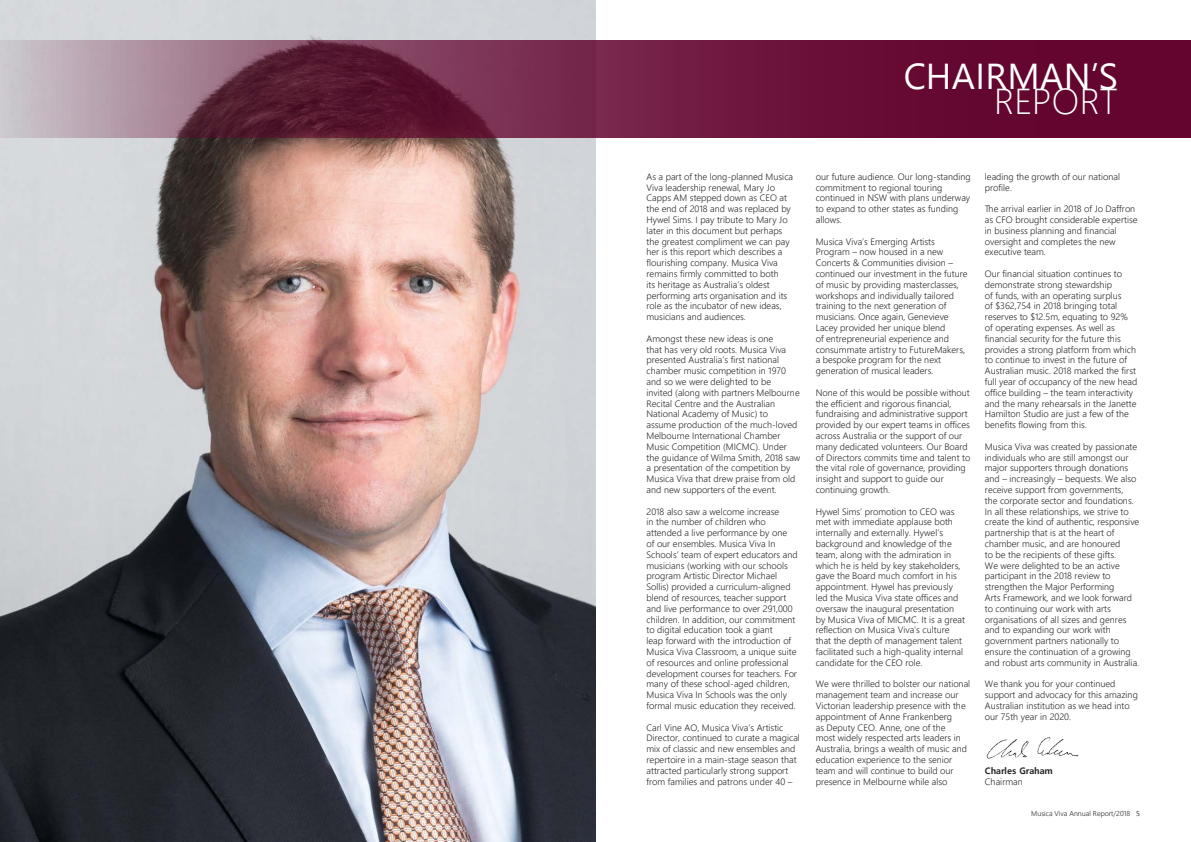
<style>
.page{position:relative;width:1191px;height:842px;background:#fff}
.page>*{position:absolute;margin:0;border:0;box-sizing:border-box;transform-origin:0 0}
.AAA_Head{font:36px "Segoe UI";letter-spacing:.01em;color:#fff}
.AAA_Head-2{font:300 36px "Segoe UI";letter-spacing:.005em;color:#fff}
.t1{font:300 9px/10.8px "Malgun Gothic";color:#231f20}
.t2{font:700 9px "Malgun Gothic";color:#231f20}
.t3{font:300 7px "Malgun Gothic";color:#231f20}
.s1{font-weight:400}
</style>
<div class="page">
<img style="left:0;top:0;width:595px;height:842px">
<svg style="left:0;top:40px;width:1191px;height:97px;background:#76304e"></svg>
<img style="left:986px;top:737px;width:93px;height:22px">
<p class="AAA_Head" style="left:904px;top:42px;width:215px">CHAIRMAN’S</p>
<p class="AAA_Head-2" style="left:994px;top:67px;width:125px">REPORT</p>
<p class="t1" style="left:646px;top:171px;width:148px">As a part of the long-planned Musica Viva leadership renewal, Mary Jo Capps AM stepped down as CEO at the end of 2018 and was replaced by Hywel Sims. I pay tribute to Mary Jo later in this document but perhaps the greatest compliment we can pay her is this report which describes a flourishing company. Musica Viva remains firmly committed to both<br>its heritage as Australia’s oldest performing arts organisation and its role as the incubator of new ideas, musicians and audiences.</p>
<p class="t1" style="left:646px;top:333px;width:155px">Amongst these new ideas is one<br>that has very old roots. Musica Viva presented Australia’s first national chamber music competition in 1970 and so we were delighted to be<br>invited (along with partners Melbourne Recital Centre and the Australian National Academy of Music) to<br>assume production of the much-loved Melbourne International Chamber Music Competition (MICMC). Under the guidance of Wilma Smith, 2018 saw a presentation of the competition by Musica Viva that drew praise from old and new supporters of the event.</p>
<p class="t1" style="left:646px;top:506px;width:153px">2018 also saw a welcome increase<br>in the number of children who attended a live performance by one<br>of our ensembles. Musica Viva In Schools’ team of expert educators and musicians (working with our schools program Artistic Director Michael Sollis) provided a curriculum-aligned blend of resources, teacher support and live performance to over 291,000 children. In addition, our commitment to digital education took a giant<br>leap forward with the introduction of Musica Viva Classroom, a unique suite of resources and online professional development courses for teachers. For many of these school-aged children, Musica Viva In Schools was the only formal music education they received.</p>
<p class="t1" style="left:646px;top:722px;width:155px">Carl Vine AO, Musica Viva’s Artistic Director, continued to curate a magical mix of classic and new ensembles and repertoire in a main-stage season that attracted particularly strong support from families and patrons under 40 –</p>
<p class="t1" style="left:815px;top:171px;width:156px">our future audience. Our long-standing commitment to regional touring continued in NSW with plans underway to expand to other states as funding allows.</p>
<p class="t1" style="left:815px;top:236px;width:153px">Musica Viva’s Emerging Artists Program – now housed in a new Concerts &amp; Communities division – continued our investment in the future of music by providing masterclasses, workshops and individually tailored training to the next generation of musicians. Once again, Genevieve Lacey provided her unique blend<br>of entrepreneurial experience and consummate artistry to FutureMakers, a bespoke program for the next generation of musical leaders.</p>
<p class="t1" style="left:815px;top:387px;width:156px">None of this would be possible without the efficient and rigorous financial, fundraising and administrative support provided by our expert teams in offices across Australia or the support of our many dedicated volunteers. Our Board of Directors commits time and talent to the vital role of governance, providing insight and support to guide our continuing growth.</p>
<p class="t1" style="left:815px;top:506px;width:151px">Hywel Sims’ promotion to CEO was met with immediate applause both internally and externally. Hywel’s background and knowledge of the team, along with the admiration in which he is held by key stakeholders, gave the Board much comfort in his appointment. Hywel has previously led the Musica Viva state offices and oversaw the inaugural presentation by Musica Viva of MICMC. It is a great reflection on Musica Viva’s culture that the depth of management talent facilitated such a high-quality internal candidate for the CEO role.</p>
<p class="t1" style="left:815px;top:679px;width:156px">We were thrilled to bolster our national management team and increase our Victorian leadership presence with the appointment of Anne Frankenberg<br>as Deputy CEO. Anne, one of the<br>most widely respected arts leaders in Australia, brings a wealth of music and education experience to the senior team and will continue to build our presence in Melbourne while also</p>
<p class="t1" style="left:985px;top:171px;width:137px">leading the growth of our national profile.</p>
<p class="t1" style="left:985px;top:204px;width:154px">The arrival earlier in 2018 of Jo Daffron as CFO brought considerable expertise in business planning and financial oversight and completes the new executive team.</p>
<p class="t1" style="left:985px;top:268px;width:154px">Our financial situation continues to demonstrate strong stewardship<br>of funds, with an operating surplus<br>of $362,754 in 2018 bringing total reserves to $12.5m, equating to 92% of operating expenses. As well as financial security for the future this provides a strong platform from which to continue to invest in the future of Australian music. 2018 marked the first full year of occupancy of the new head office building – the team interactivity and the many rehearsals in the Janette Hamilton Studio are just a few of the benefits flowing from this.</p>
<p class="t1" style="left:985px;top:441px;width:156px">Musica Viva was created by passionate individuals who are still amongst our major supporters through donations and – increasingly – bequests. We also receive support from governments,<br>the corporate sector and foundations.<br>In all these relationships, we strive to create the kind of authentic, responsive partnership that is at the heart of chamber music, and are honoured<br>to be the recipients of these gifts.<br>We were delighted to be an active participant in the 2018 review to strengthen the Major Performing<br>Arts Framework, and we look forward to continuing our work with arts organisations of all sizes and genres and to expanding our work with government partners nationally to ensure the continuation of a growing and robust arts community in Australia.</p>
<p class="t1" style="left:985px;top:679px;width:154px">We thank you for your continued support and advocacy for this amazing<br>Australian institution as we head into our 75th year in 2020.</p>
<p class="t2" style="left:985px;top:765px;width:69px">Charles Graham</p>
<p class="t1" style="left:985px;top:776px;width:39px">Chairman</p>
<p class="t3" style="left:1031px;top:809px;width:110px">Musica Viva Annual Report/2018 <span class="s1">5</span></p>
</div>
